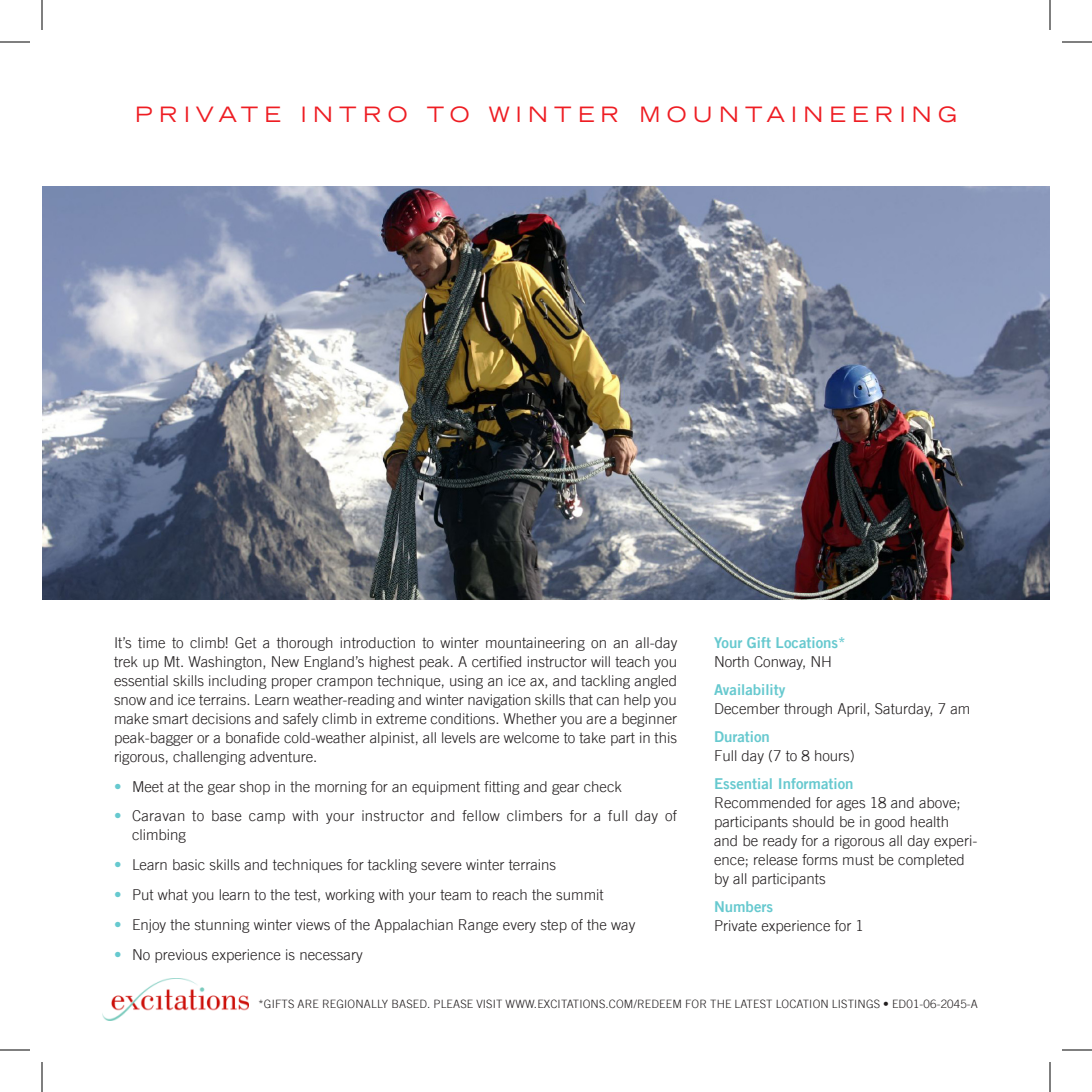
<style>
.page{position:relative;width:1092px;height:1092px;background:#fff}
.page>*{position:absolute;margin:0;border:0;box-sizing:border-box;transform-origin:0 0}
.Head{font:expanded 21px "Trade Gothic LT";letter-spacing:.3em;color:#ee1d23}
.t1{font:300 15px/19px "Trade Gothic LT";color:#231f20}
.t2{font:300 15px/19px "Trade Gothic LT";letter-spacing:.02em;color:#231f20}
.t3{font:15px/19px "Trade Gothic LT Bold Two";color:#67c9cf}
.t4{font:300 15px/29.8px "Trade Gothic LT";color:#67c9cf}
.t5{font:300 11.6px "Trade Gothic LT";letter-spacing:.015em;color:#231f20}
.s1{font-family:"Trade Gothic LT";font-weight:300;color:#231f20}
.s2{font-family:"Trade Gothic LT Bold Two";font-weight:400;color:#67c9cf}
</style>
<div class="page">
<img style="left:102px;top:978px;width:147px;height:42px">
<img style="left:42px;top:186px;width:1008px;height:414px">
<hr style="left:0;top:42px;width:30px;height:1px;background:#000">
<hr style="left:1062px;top:42px;width:30px;height:1px;background:#000">
<hr style="left:0;top:1050px;width:30px;height:1px;background:#000">
<hr style="left:1062px;top:1050px;width:30px;height:1px;background:#000">
<hr style="left:42px;top:0;width:1px;height:30px;background:#000">
<hr style="left:42px;top:1062px;width:1px;height:30px;background:#000">
<hr style="left:1050px;top:0;width:1px;height:30px;background:#000">
<hr style="left:1050px;top:1062px;width:1px;height:30px;background:#000">
<p class="Head" style="left:135px;top:100px;width:823px">PRIVATE I NTRO TO WINTER MOUNTAINEERING</p>
<p class="t1" style="left:114px;top:633px;width:565px;text-align:justify">It’s time to climb! Get a thorough introduction to winter mountaineering on an all-day trek up Mt. Washington, New England’s highest peak. A certified instructor will teach you essential skills including proper crampon technique, using an ice ax, and tackling angled snow and ice terrains. Learn weather-reading and winter navigation skills that can help you make smart decisions and safely climb in extreme conditions. Whether you are a beginner peak-bagger or a bonafide cold-weather alpinist, all levels are welcome to take part in this rigorous, challenging adventure.</p>
<p class="t1" style="left:132px;top:777px;width:492px">Meet at the gear shop in the morning for an equipment fitting and gear check</p>
<p class="t2" style="left:132px;top:806px;width:547px">Caravan to base camp with your instructor and fellow climbers for a full day of climbing</p>
<p class="t1" style="left:132px;top:855px;width:426px">Learn basic skills and techniques for tackling severe winter terrains</p>
<p class="t1" style="left:132px;top:885px;width:473px">Put what you learn to the test, working with your team to reach the summit</p>
<p class="t1" style="left:132px;top:915px;width:505px">Enjoy the stunning winter views of the Appalachian Range every step of the way</p>
<p class="t1" style="left:132px;top:945px;width:232px">No previous experience is necessary</p>
<p class="t4" style="left:114px;top:771px;width:9px">• •</p>
<p class="t4" style="left:114px;top:850px;width:9px;text-align:justify">• • • •</p>
<p class="t3" style="left:714px;top:633px;width:133px">Your Gift Locations*<br><span class="s1">North Conway, NH</span></p>
<p class="t1" style="left:714px;top:680px;width:258px"><span class="s2">Availability<br></span>December through April, Saturday, 7 am</p>
<p class="t1" style="left:714px;top:727px;width:142px"><span class="s2">Duration<br></span>Full day (7 to 8 hours)</p>
<p class="t1" style="left:714px;top:774px;width:265px"><span class="s2">Essential Information<br></span>Recommended for ages 18 and above; participants should be in good health<br>and be ready for a rigorous all day experi&shy;ence; release forms must be completed by all participants</p>
<p class="t1" style="left:714px;top:897px;width:151px"><span class="s2">Numbers<br></span>Private experience for 1</p>
<p class="t5" style="left:258px;top:997px;width:48px">*Gifts are</p>
<p class="t5" style="left:322px;top:997px;width:7px">regi</p>
<p class="t5" style="left:348px;top:997px;width:16px">onall</p>
<p class="t5" style="left:382px;top:997px;width:26px">y based</p>
<p class="t5" style="left:427px;top:997px;width:21px">. Please</p>
<p class="t5" style="left:476px;top:997px;width:40px">visit www</p>
<p class="t5" style="left:534px;top:997px;width:328px">.excitations.com/REDEEM for the latest location listings</p>
<p class="t5" style="left:883px;top:997px;width:96px">• ED01-06-2045-A</p>
</div>
